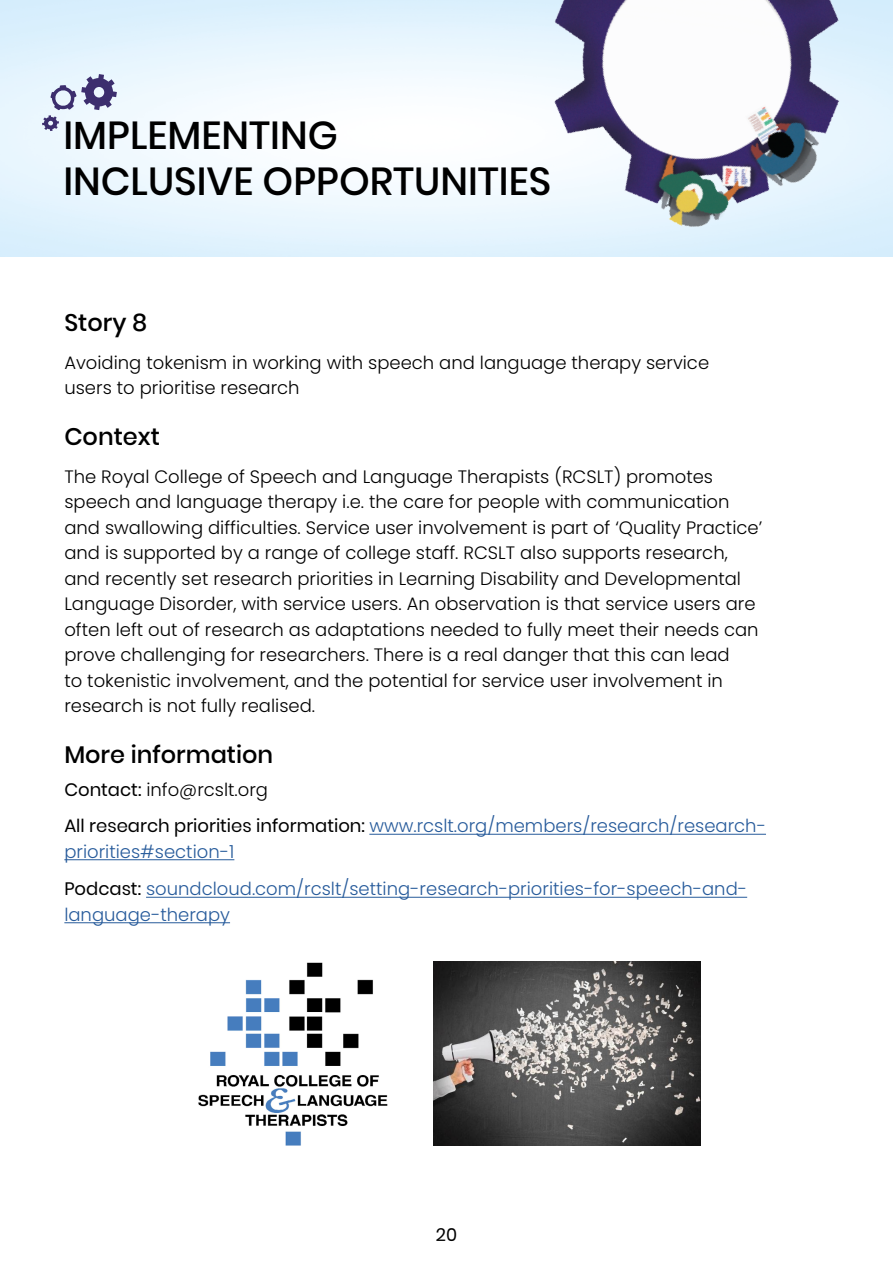
<style>
.page{position:relative;width:893px;height:1263px;background:#fff}
.page>*{position:absolute;margin:0;border:0;box-sizing:border-box;transform-origin:0 0}
.t1{font:500 39px/46.8px "Poppins";color:#000}
.t2{font:500 24px "Poppins";color:#000}
.t3{font:300 18px/25.5px "Poppins";color:#000}
.t4{font:300 18px/37.5px "Poppins";color:#275b9b}
.t5{font:18px/36px "Poppins";color:#000}
.s1{font-weight:300}
.s2{font-weight:300;color:#275b9b}
.s3{font-weight:400;color:#000}
</style>
<div class="page">
<hr style="left:369px;top:834px;width:397px;height:1px;background:#275b9b">
<hr style="left:64px;top:859px;width:170px;height:1px;background:#275b9b">
<hr style="left:146px;top:897px;width:601px;height:1px;background:#275b9b">
<hr style="left:64px;top:922px;width:166px;height:1px;background:#275b9b">
<img style="left:433px;top:961px;width:267px;height:184px">
<img style="left:198px;top:962px;width:190px;height:184px">
<svg style="left:42px;top:74px;width:75px;height:57px"></svg>
<img style="left:398px;top:0;width:495px;height:257px">
<h1 class="t1" style="left:63px;top:112px;width:489px">IMPLEMENTING<br>INCLUSIVE OPPORTUNITIES</h1>
<h2 class="t2" style="left:64px;top:309px;width:84px">Story 8</h2>
<p class="t3" style="left:64px;top:350px;width:646px">Avoiding tokenism in working with speech and language therapy service users to prioritise research</p>
<h2 class="t2" style="left:64px;top:423px;width:97px">Context</h2>
<p class="t3" style="left:64px;top:464px;width:699px">The Royal College of Speech and Language Therapists (RCSLT) promotes speech and language therapy i.e. the care for people with communication and swallowing difficulties. Service user involvement is part of ‘Quality Practice’ and is supported by a range of college staff. RCSLT also supports research, and recently set research priorities in Learning Disability and Developmental Language Disorder, with service users. An observation is that service users are often left out of research as adaptations needed to fully meet their needs can prove challenging for researchers. There is a real danger that this can lead<br>to tokenistic involvement, and the potential for service user involvement in research is not fully realised.</p>
<h2 class="t2" style="left:64px;top:741px;width:210px">More information</h2>
<p class="t5" style="left:64px;top:772px;width:703px">Contact: <span class="s1">info@rcslt.org<br></span>All research priorities information: <span class="s2">www.rcslt.org/members/research/research-</span></p>
<p class="t4" style="left:64px;top:833px;width:684px">priorities#section-1<br><span class="s3">Podcast:</span> soundcloud.com/rcslt/setting-research-priorities-for-speech-and-</p>
<p class="t4" style="left:64px;top:896px;width:167px">language-therapy</p>
<p class="t5" style="left:436px;top:1217px;width:23px">20</p>
</div>
